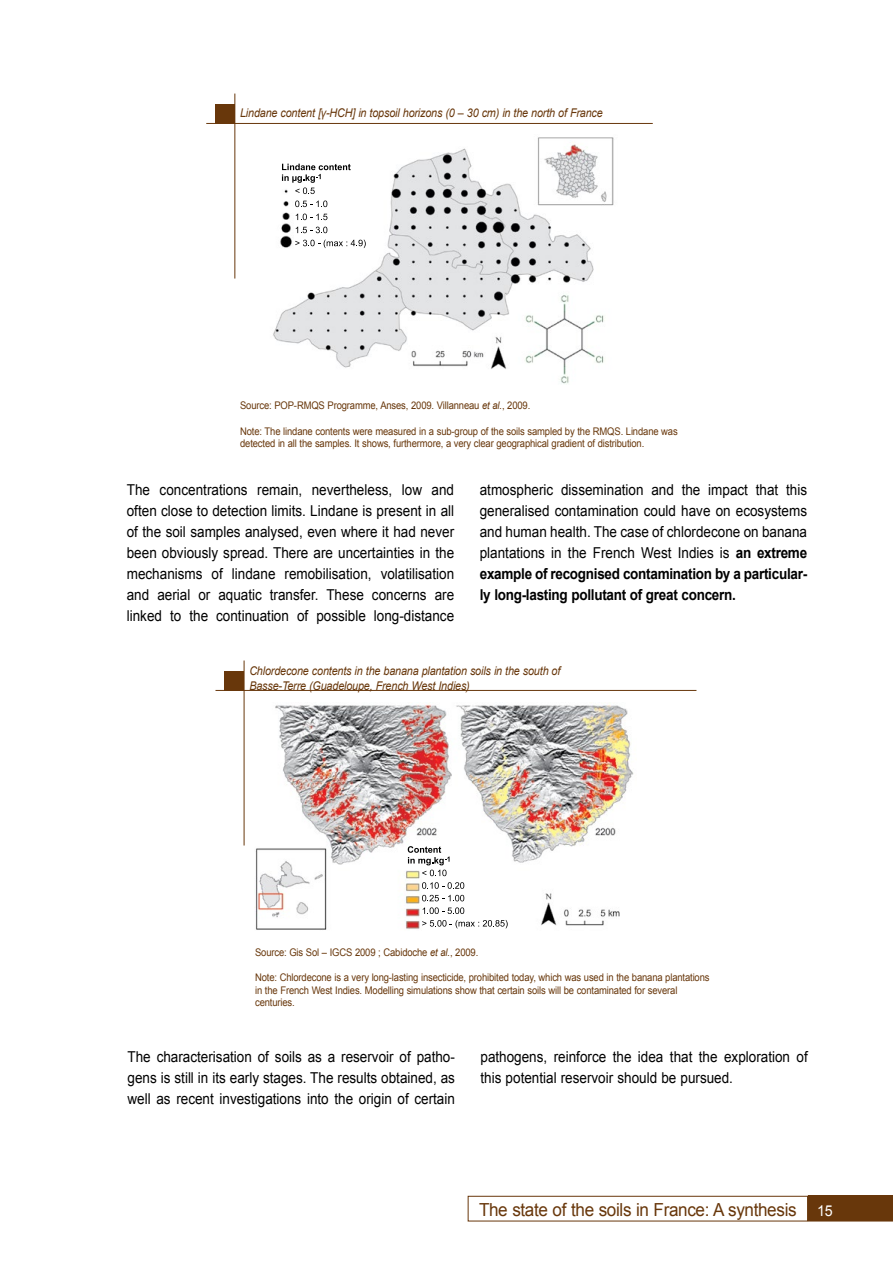
<style>
.page{position:relative;width:893px;height:1263px;background:#fff}
.page>*{position:absolute;margin:0;border:0;box-sizing:border-box;transform-origin:0 0}
.t1{font:18px "Arial";letter-spacing:-.02em;color:#68370b;scale:.95 1}
.t2{font:15px/21px "Arial";color:#000;text-align:justify;scale:.9 1}
.t3{font:italic 12px/14.4px "Arial";letter-spacing:-.015em;color:#68370b;scale:.9 1}
.t4{font:10.5px/12.6px "Arial";letter-spacing:-.015em;color:#68370b;scale:.9 1}
.s1{font-style:italic}
.s2{font-weight:700}
.s3{font-size:15px;color:#fff}
</style>
<div class="page">
<div style="left:808px;top:1195px;width:85px;height:26px;background:#68370b"></div>
<div style="left:468px;top:1196px;width:340px;height:25px;border:1px solid #68370b"></div>
<div style="left:215px;top:104px;width:20px;height:20px;background:#68370b"></div>
<hr style="left:206px;top:123px;width:447px;height:1px;background:#68370b">
<hr style="left:235px;top:94px;width:1px;height:185px;background:#68370b">
<img style="left:273px;top:137px;width:341px;height:247px">
<svg style="left:282px;top:164px;width:69px;height:30px"></svg>
<svg style="left:295px;top:201px;width:32px;height:6px"></svg>
<svg style="left:296px;top:214px;width:31px;height:6px"></svg>
<svg style="left:296px;top:227px;width:31px;height:6px"></svg>
<svg style="left:295px;top:240px;width:71px;height:8px"></svg>
<div style="left:225px;top:671px;width:19px;height:19px;background:#68370b"></div>
<hr style="left:215px;top:690px;width:481px;height:1px;background:#68370b">
<hr style="left:244px;top:660px;width:1px;height:185px;background:#68370b">
<img style="left:254px;top:704px;width:380px;height:226px">
<svg style="left:408px;top:846px;width:41px;height:30px"></svg>
<svg style="left:422px;top:882px;width:42px;height:7px"></svg>
<svg style="left:422px;top:895px;width:42px;height:6px"></svg>
<svg style="left:423px;top:907px;width:41px;height:7px"></svg>
<svg style="left:422px;top:920px;width:86px;height:8px"></svg>
<p class="t3" style="left:240px;top:106px;width:404px">Lindane content [γ-HCH] in topsoil horizons (0 – 30 cm) in the north of France</p>
<p class="t4" style="left:240px;top:400px;width:324px">Source: POP-RMQS Programme, Anses, 2009. Villanneau <span class="s1">et al.</span>, 2009.</p>
<p class="t4" style="left:240px;top:425px;width:488px">Note: The lindane contents were measured in a sub-group of the soils sampled by the RMQS. Lindane was detected in all the samples. It shows, furthermore, a very clear geographical gradient of distribution.</p>
<p class="t2" style="left:127px;top:479px;width:365px">The concentrations remain, nevertheless, low and often close to detection limits. Lindane is present in all of the soil samples analysed, even where it had never been obviously spread. There are uncertainties in the mechanisms of lindane remobilisation, volatilisation and aerial or aquatic transfer. These concerns are linked to the continuation of possible long-distance</p>
<p class="t2" style="left:480px;top:479px;width:365px">atmospheric dissemination and the impact that this generalised contamination could have on ecosystems and human health. The case of chlordecone on banana plantations in the French West Indies is <span class="s2">an extreme example of recognised contamination by a particular&shy;ly long-lasting pollutant of great concern.</span></p>
<p class="t3" style="left:249px;top:664px;width:347px">Chlordecone contents in the banana plantation soils in the south of<br>Basse-Terre (Guadeloupe, French West Indies)</p>
<p class="t4" style="left:255px;top:946px;width:250px">Source: Gis Sol – IGCS 2009 ; Cabidoche <span class="s1">et al.</span>, 2009.</p>
<p class="t4" style="left:255px;top:971px;width:506px">Note: Chlordecone is a very long-lasting insecticide, prohibited today, which was used in the banana plantations in the French West Indies. Modelling simulations show that certain soils will be contaminated for several centuries.</p>
<p class="t2" style="left:128px;top:1046px;width:365px">The characterisation of soils as a reservoir of patho&shy;gens is still in its early stages. The results obtained, as well as recent investigations into the origin of certain</p>
<p class="t2" style="left:480px;top:1046px;width:365px">pathogens, reinforce the idea that the exploration of this potential reservoir should be pursued.</p>
<p class="t1" style="left:479px;top:1198px;width:374px">The state of the soils in France: A synthesis <span class="s3">15</span></p>
</div>
